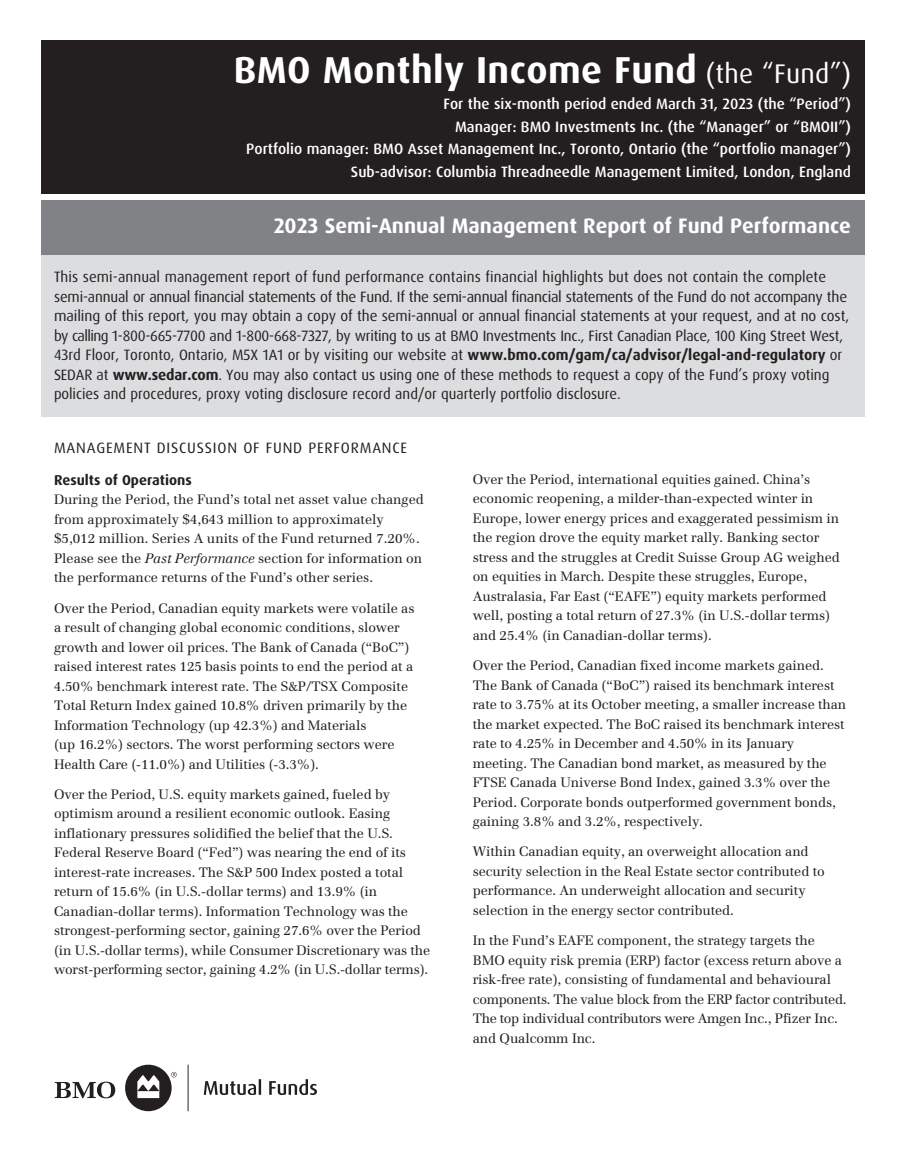
<style>
.page{position:relative;width:905px;height:1175px;background:#fff}
.page>*{position:absolute;margin:0;border:0;box-sizing:border-box;transform-origin:0 0}
.t1{font:700 37.5px "Dax Pro";letter-spacing:.01em;color:#fff}
.t2{font:27px "Dax Pro";letter-spacing:.01em;color:#fff}
.t3{font:700 21px "Dax Pro";color:#fff}
.t4{font:15px/19.5px "Dax Pro";letter-spacing:-.005em;color:#231f20}
.t5{font:500 15px "Dax Pro";color:#fff}
.t6{font:15px "Dax Pro";letter-spacing:.055em;color:#231f20}
.t7{font:700 14.25px "Dax Pro";color:#231f20}
.t8{font:13.5px/19.5px "Emona";letter-spacing:-.005em;color:#231f20}
.s1{font-weight:700}
.s2{font-style:italic}
</style>
<div class="page">
<div style="left:40px;top:254px;width:824px;height:162px;background:#dcdddf"></div>
<div style="left:40px;top:40px;width:824px;height:154px;background:#231f20"></div>
<div style="left:40px;top:200px;width:824px;height:54px;background:#808285"></div>
<svg style="left:188px;top:1064px;width:1px;height:47px"></svg>
<svg style="left:55px;top:1081px;width:60px;height:17px"></svg>
<svg style="left:125px;top:1064px;width:52px;height:47px"></svg>
<svg style="left:269px;top:1079px;width:48px;height:16px"></svg>
<svg style="left:204px;top:1079px;width:57px;height:16px"></svg>
<h1 class="t1" style="left:234px;top:53px;width:464px">BMO Monthly Income Fund</h1>
<p class="t2" style="left:706px;top:62px;width:146px">(the “Fund”)</p>
<p class="t5" style="left:443px;top:97px;width:409px">For the six-month period ended March 31, 2023 (the “Period”)</p>
<p class="t5" style="left:455px;top:120px;width:397px">Manager: BMO Investments Inc. (the “Manager” or “BMOII”)</p>
<p class="t5" style="left:246px;top:142px;width:606px">Portfolio manager: BMO Asset Management Inc., Toronto, Ontario (the “portfolio manager”)</p>
<p class="t5" style="left:351px;top:165px;width:501px">Sub-advisor: Columbia Threadneedle Management Limited, London, England</p>
<h2 class="t3" style="left:274px;top:217px;width:578px">2023 Semi-Annual Management Report of Fund Performance</h2>
<p class="t4" style="left:54px;top:268px;width:796px">This semi-annual management report of fund performance contains financial highlights but does not contain the complete semi-annual or annual financial statements of the Fund. If the semi-annual financial statements of the Fund do not accompany the mailing of this report, you may obtain a copy of the semi-annual or annual financial statements at your request, and at no cost, by calling 1-800-665-7700 and 1-800-668-7327, by writing to us at BMO Investments Inc., First Canadian Place, 100 King Street West, 43rd Floor, Toronto, Ontario, M5X 1A1 or by visiting our website at <span class="s1">www.bmo.com/gam/ca/advisor/legal-and-regulatory</span> or SEDAR at <span class="s1">www.sedar.com</span>. You may also contact us using one of these methods to request a copy of the Fund’s proxy voting policies and procedures, proxy voting disclosure record and/or quarterly portfolio disclosure.</p>
<h2 class="t6" style="left:54px;top:441px;width:354px">MANAGEMENT DISCUSSION OF FUND PERFORMANCE</h2>
<h3 class="t7" style="left:54px;top:473px;width:139px">Results of Operations</h3>
<p class="t8" style="left:54px;top:491px;width:371px">During the Period, the Fund’s total net asset value changed from approximately $4,643 million to approximately $5,012 million. Series A units of the Fund returned 7.20%.<br>Please see the <span class="s2">Past Performance</span> section for information on the performance returns of the Fund’s other series.</p>
<p class="t8" style="left:54px;top:599px;width:362px">Over the Period, Canadian equity markets were volatile as a result of changing global economic conditions, slower growth and lower oil prices. The Bank of Canada (“BoC”) raised interest rates 125 basis points to end the period at a 4.50% benchmark interest rate. The S&amp;P/TSX Composite Total Return Index gained 10.8% driven primarily by the Information Technology (up 42.3%) and Materials<br>(up 16.2%) sectors. The worst performing sectors were Health Care (-11.0%) and Utilities (-3.3%).</p>
<p class="t8" style="left:54px;top:786px;width:378px">Over the Period, U.S. equity markets gained, fueled by optimism around a resilient economic outlook. Easing inflationary pressures solidified the belief that the U.S.<br>Federal Reserve Board (“Fed”) was nearing the end of its interest-rate increases. The S&amp;P 500 Index posted a total return of 15.6% (in U.S.-dollar terms) and 13.9% (in Canadian-dollar terms). Information Technology was the strongest-performing sector, gaining 27.6% over the Period (in U.S.-dollar terms), while Consumer Discretionary was the worst-performing sector, gaining 4.2% (in U.S.-dollar terms).</p>
<p class="t8" style="left:472px;top:470px;width:369px">Over the Period, international equities gained. China’s economic reopening, a milder-than-expected winter in Europe, lower energy prices and exaggerated pessimism in the region drove the equity market rally. Banking sector stress and the struggles at Credit Suisse Group AG weighed on equities in March. Despite these struggles, Europe, Australasia, Far East (“EAFE”) equity markets performed well, posting a total return of 27.3% (in U.S.-dollar terms) and 25.4% (in Canadian-dollar terms).</p>
<p class="t8" style="left:472px;top:657px;width:375px">Over the Period, Canadian fixed income markets gained.<br>The Bank of Canada (“BoC”) raised its benchmark interest rate to 3.75% at its October meeting, a smaller increase than the market expected. The BoC raised its benchmark interest rate to 4.25% in December and 4.50% in its January meeting. The Canadian bond market, as measured by the FTSE Canada Universe Bond Index, gained 3.3% over the Period. Corporate bonds outperformed government bonds, gaining 3.8% and 3.2%, respectively.</p>
<p class="t8" style="left:472px;top:843px;width:353px">Within Canadian equity, an overweight allocation and security selection in the Real Estate sector contributed to performance. An underweight allocation and security selection in the energy sector contributed.</p>
<p class="t8" style="left:472px;top:932px;width:375px">In the Fund’s EAFE component, the strategy targets the BMO equity risk premia (ERP) factor (excess return above a risk-free rate), consisting of fundamental and behavioural components. The value block from the ERP factor contributed.<br>The top individual contributors were Amgen Inc., Pfizer Inc. and Qualcomm Inc.</p>
</div>
